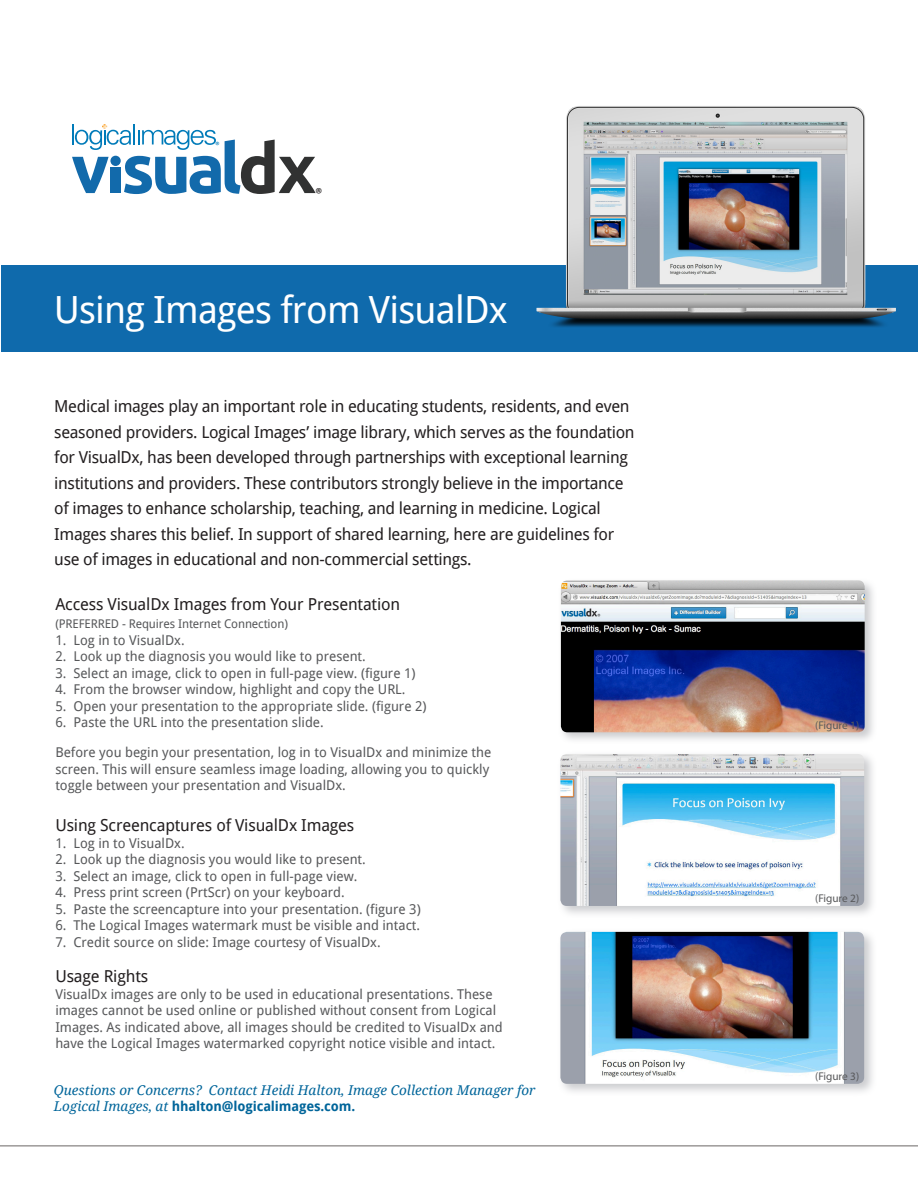
<style>
.page{position:relative;width:918px;height:1188px;background:#fff}
.page>*{position:absolute;margin:0;border:0;box-sizing:border-box;transform-origin:0 0}
.t1{font:37.5px "Droid Sans";letter-spacing:-.02em;color:#fff}
.t2{font:16.5px/25.5px "Droid Sans";letter-spacing:-.02em;color:#231f20}
.t3{font:14.55px "Calibri";color:#231f20}
.t4{font:13.5px/16.5px "Droid Sans";color:#57585a}
.t5{font:italic 13.5px/16.5px "Droid Serif";color:#00659a}
.t6{font:12px "Droid Sans";letter-spacing:-.01em;color:#57585a}
.t7{font:11.25px "Myriad Pro";color:#57585a}
.t8{font:9.15px "Calibri";color:#007bb9}
.s1{font-family:"Droid Sans";font-weight:700;font-style:normal}
</style>
<div class="page">
<div style="left:557px;top:928px;width:320px;height:169px;background:#b6b7bb;opacity:.7"></div>
<img style="left:560px;top:932px;width:304px;height:152px">
<div style="left:1px;top:265px;width:917px;height:87px;background:#0f6aac"></div>
<hr style="left:0;top:1146px;width:918px;height:1px;background:#6a6766">
<div style="left:558px;top:577px;width:319px;height:168px;background:#b6b7bb;opacity:.7"></div>
<img style="left:561px;top:580px;width:304px;height:152px">
<div style="left:557px;top:751px;width:320px;height:168px;background:#b6b7bb;opacity:.7"></div>
<img style="left:560px;top:754px;width:304px;height:152px">
<img style="left:536px;top:106px;width:360px;height:221px">
<svg style="left:72px;top:124px;width:244px;height:70px"></svg>
<div style="left:110px;top:168px;width:11px;height:25px;background:#126aab"></div>
<div style="left:110px;top:156px;width:11px;height:10px;background:#126aab;border-radius:50%"></div>
<p class="t8" style="left:215px;top:139px;width:6px">®</p>
<p class="t3" style="left:315px;top:184px;width:9px">®</p>
<p class="t1" style="left:54px;top:288px;width:456px">Using Images from VisualDx</p>
<p class="t2" style="left:54px;top:394px;width:582px">Medical images play an important role in educating students, residents, and even seasoned providers. Logical Images’ image library, which serves as the foundation for VisualDx, has been developed through partnerships with exceptional learning institutions and providers. These contributors strongly believe in the importance of images to enhance scholarship, teaching, and learning in medicine. Logical Images shares this belief. In support of shared learning, here are guidelines for use of images in educational and non-commercial settings.</p>
<p class="t2" style="left:55px;top:592px;width:346px">Access VisualDx Images from Your Presentation</p>
<p class="t6" style="left:55px;top:617px;width:234px">(PREFERRED - Requires Internet Connection)</p>
<p class="t4" style="left:55px;top:632px;width:131px">1. Log in to VisualDx.</p>
<p class="t4" style="left:55px;top:648px;width:312px">2. Look up the diagnosis you would like to present.</p>
<p class="t4" style="left:55px;top:665px;width:362px">3. Select an image, click to open in full-page view. (figure 1)</p>
<p class="t4" style="left:55px;top:681px;width:352px">4. From the browser window, highlight and copy the URL.</p>
<p class="t4" style="left:55px;top:698px;width:373px">5. Open your presentation to the appropriate slide. (figure 2)</p>
<p class="t4" style="left:55px;top:714px;width:270px">6. Paste the URL into the presentation slide.</p>
<p class="t4" style="left:55px;top:744px;width:437px">Before you begin your presentation, log in to VisualDx and minimize the screen. This will ensure seamless image loading, allowing you to quickly toggle between your presentation and VisualDx.</p>
<p class="t2" style="left:55px;top:813px;width:301px">Using Screencaptures of VisualDx Images</p>
<p class="t4" style="left:55px;top:835px;width:131px">1. Log in to VisualDx.</p>
<p class="t4" style="left:55px;top:851px;width:312px">2. Look up the diagnosis you would like to present.</p>
<p class="t4" style="left:55px;top:868px;width:304px">3. Select an image, click to open in full-page view.</p>
<p class="t4" style="left:55px;top:884px;width:291px">4. Press print screen (PrtScr) on your keyboard.</p>
<p class="t4" style="left:55px;top:901px;width:367px">5. Paste the screencapture into your presentation. (figure 3)</p>
<p class="t4" style="left:55px;top:917px;width:366px">6. The Logical Images watermark must be visible and intact.</p>
<p class="t4" style="left:55px;top:934px;width:327px">7. Credit source on slide: Image courtesy of VisualDx.</p>
<p class="t2" style="left:55px;top:964px;width:94px">Usage Rights</p>
<p class="t4" style="left:55px;top:986px;width:449px">VisualDx images are only to be used in educational presentations. These images cannot be used online or published without consent from Logical Images. As indicated above, all images should be credited to VisualDx and have the Logical Images watermarked copyright notice visible and intact.</p>
<p class="t5" style="left:54px;top:1082px;width:483px">Questions or Concerns? Contact Heidi Halton, Image Collection Manager for<br>Logical Images, at <span class="s1">hhalton@logicalimages.com.</span></p>
<p class="t7" style="left:815px;top:718px;width:46px">(Figure 1)</p>
<p class="t7" style="left:815px;top:891px;width:46px">(Figure 2)</p>
<p class="t7" style="left:815px;top:1069px;width:46px">(Figure 3)</p>
</div>
